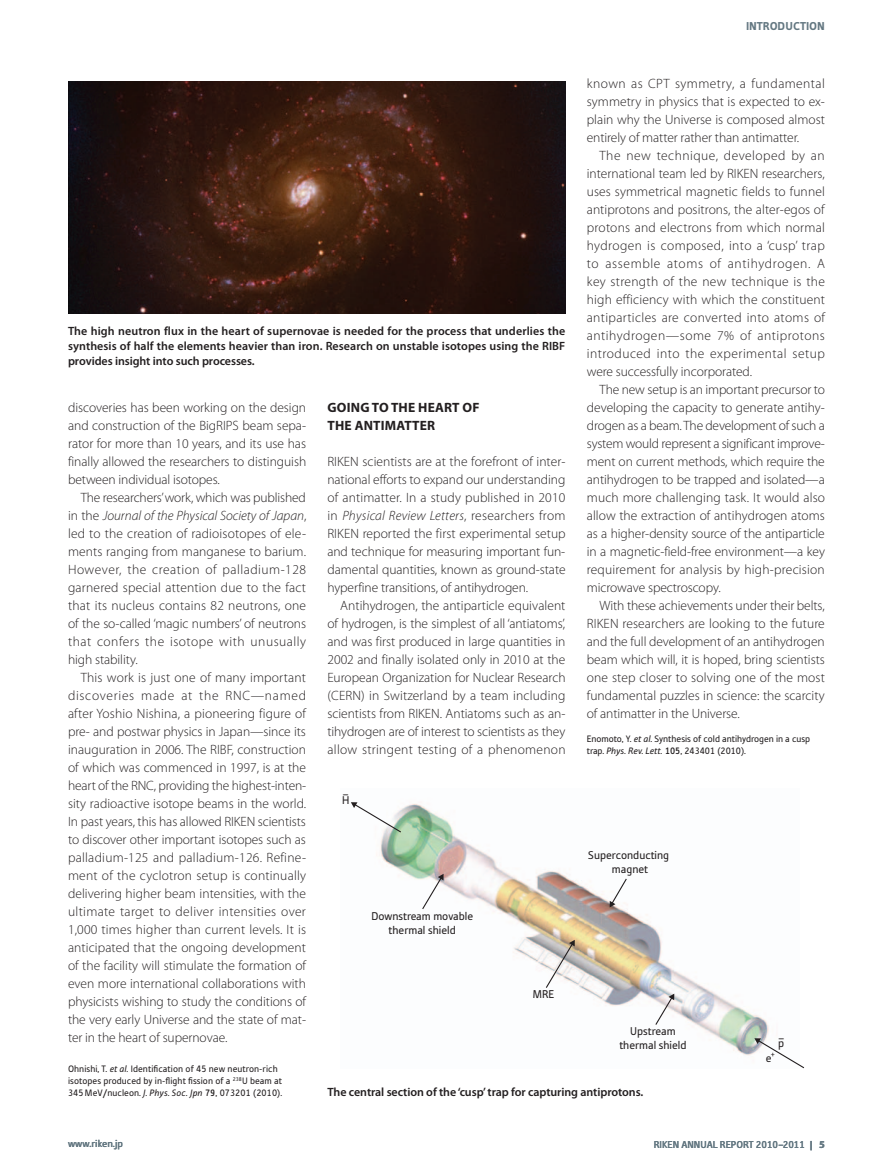
<style>
.page{position:relative;width:893px;height:1174px;background:#fff}
.page>*{position:absolute;margin:0;border:0;box-sizing:border-box;transform-origin:0 0}
.t1{font:300 13.5px/18px "Myriad Pro";letter-spacing:-.005em;color:#231f20;text-align:justify}
.t2{font:700 13.5px "Myriad Pro";letter-spacing:.015em;color:#231f20}
.t3{font:600 12px/15px "Myriad Pro";letter-spacing:-.005em;color:#231f20;text-align:justify}
.t4{font:900 12px "Tabula ITC Pro";color:#647882}
.t5{font:11.85px/14.1px "Tabula ITC Pro";color:#231f20;text-align:center}
.t6{font:500 10.5px "Tabula ITC Pro";color:#647882}
.t7{font:9.75px/12px "Tabula ITC Pro";letter-spacing:.01em;color:#231f20}
.s1{font-style:italic}
.s2{font-weight:500}
.s3{font-weight:900}
.s4{font-family:"Myriad Pro";font-weight:700}
</style>
<div class="page">
<img style="left:380px;top:803px;width:389px;height:253px">
<svg style="left:351px;top:802px;width:51px;height:31px"></svg>
<svg style="left:421px;top:873px;width:23px;height:37px"></svg>
<svg style="left:545px;top:939px;width:30px;height:50px"></svg>
<svg style="left:610px;top:877px;width:18px;height:30px"></svg>
<svg style="left:754px;top:1038px;width:50px;height:30px"></svg>
<svg style="left:654px;top:993px;width:20px;height:33px"></svg>
<img style="left:68px;top:82px;width:498px;height:231px">
<p class="t4" style="left:746px;top:18px;width:80px">INTRODUCTION</p>
<p class="t1" style="left:587px;top:74px;width:240px">known as CPT symmetry, a fundamental symmetry in physics that is expected to ex&shy;plain why the Universe is composed almost entirely of matter rather than antimatter.</p>
<p class="t1" style="left:587px;top:146px;width:240px;text-indent:13px">The new technique, developed by an international team led by RIKEN researchers, uses symmetrical magnetic fields to funnel antiprotons and positrons, the alter-egos of protons and electrons from which normal hydrogen is composed, into a ‘cusp’ trap to assemble atoms of antihydrogen. A key strength of the new technique is the high efficiency with which the constituent antiparticles are converted into atoms of antihydrogen—some 7% of antiprotons introduced into the experimental setup were successfully incorporated.</p>
<p class="t1" style="left:587px;top:380px;width:240px;text-indent:13px">The new setup is an important precursor to developing the capacity to generate antihy&shy;drogen as a beam. The development of such a system would represent a significant improve&shy;ment on current methods, which require the antihydrogen to be trapped and isolated—a much more challenging task. It would also allow the extraction of antihydrogen atoms as a higher-density source of the antiparticle in a magnetic-field-free environment—a key requirement for analysis by high-precision microwave spectroscopy.</p>
<p class="t1" style="left:587px;top:596px;width:240px;text-indent:13px">With these achievements under their belts, RIKEN researchers are looking to the future and the full development of an antihydrogen beam which will, it is hoped, bring scientists one step closer to solving one of the most fundamental puzzles in science: the scarcity of antimatter in the Universe.</p>
<p class="t7" style="left:587px;top:732px;width:225px">Enomoto, Y. <span class="s1">et al</span>. Synthesis of cold antihydrogen in a cusp trap. <span class="s1">Phys. Rev. Lett.</span> <span class="s2">105</span>, 243401 (2010).</p>
<p class="t3" style="left:68px;top:323px;width:499px">The high neutron flux in the heart of supernovae is needed for the process that underlies the synthesis of half the elements heavier than iron. Research on unstable isotopes using the RIBF provides insight into such processes.</p>
<p class="t1" style="left:68px;top:398px;width:240px">discoveries has been working on the design and construction of the BigRIPS beam sepa&shy;rator for more than 10 years, and its use has finally allowed the researchers to distinguish between individual isotopes.</p>
<p class="t1" style="left:68px;top:488px;width:240px;text-indent:13px">The researchers’ work, which was published in the <span class="s1">Journal of the Physical Society of Japan</span>, led to the creation of radioisotopes of ele&shy;ments ranging from manganese to barium.<br>However, the creation of palladium-128 garnered special attention due to the fact that its nucleus contains 82 neutrons, one of the so-called ‘magic numbers’ of neutrons that confers the isotope with unusually high stability.</p>
<p class="t1" style="left:68px;top:668px;width:240px;text-indent:13px">This work is just one of many important discoveries made at the RNC—named after Yoshio Nishina, a pioneering figure of pre- and postwar physics in Japan—since its inauguration in 2006. The RIBF, construction of which was commenced in 1997, is at the heart of the RNC, providing the highest-inten&shy;sity radioactive isotope beams in the world.<br>In past years, this has allowed RIKEN scientists to discover other important isotopes such as palladium-125 and palladium-126. Refine&shy;ment of the cyclotron setup is continually delivering higher beam intensities, with the ultimate target to deliver intensities over 1,000 times higher than current levels. It is anticipated that the ongoing development of the facility will stimulate the formation of even more international collaborations with physicists wishing to study the conditions of the very early Universe and the state of mat&shy;ter in the heart of supernovae.</p>
<p class="t7" style="left:68px;top:1062px;width:216px">Ohnishi, T. <span class="s1">et al.</span> Identification of 45 new neutron-rich isotopes produced by in-flight fission of a <sup>238</sup>U beam at<br>345MeV/nucleon. <span class="s1">J. Phys. Soc. Jpn</span> <span class="s2">79</span>, 073201 (2010).</p>
<p class="t2" style="left:328px;top:399px;width:19px">GOING</p>
<p class="t2" style="left:372px;top:399px;width:65px">TO THE HEART</p>
<p class="t2" style="left:463px;top:399px;width:9px">OF</p>
<p class="t2" style="left:328px;top:417px;width:37px">THE ANTIMATTER</p>
<p class="t1" style="left:327px;top:452px;width:240px">RIKEN scientists are at the forefront of inter&shy;national efforts to expand our understanding of antimatter. In a study published in 2010 in <span class="s1">Physical Review Letters</span>, researchers from RIKEN reported the first experimental setup and technique for measuring important fun&shy;damental quantities, known as ground-state hyperfine transitions, of antihydrogen.</p>
<p class="t1" style="left:327px;top:596px;width:240px;text-indent:13px">Antihydrogen, the antiparticle equivalent of hydrogen, is the simplest of all ‘antiatoms’, and was first produced in large quantities in 2002 and finally isolated only in 2010 at the European Organization for Nuclear Research (CERN) in Switzerland by a team including scientists from RIKEN. Antiatoms such as an&shy;tihydrogen are of interest to scientists as they allow stringent testing of a phenomenon</p>
<p class="t5" style="left:343px;top:786px;width:8px">–</p>
<p class="t5" style="left:342px;top:793px;width:9px">H</p>
<p class="t5" style="left:588px;top:847px;width:82px">Superconducting magnet</p>
<p class="t5" style="left:371px;top:909px;width:103px">Downstream movable thermal shield</p>
<p class="t5" style="left:533px;top:987px;width:23px">MRE</p>
<p class="t5" style="left:619px;top:1024px;width:69px">Upstream thermal shield</p>
<p class="t5" style="left:778px;top:1033px;width:8px">p–</p>
<p class="t5" style="left:766px;top:1050px;width:10px">e<sup>+</sup></p>
<p class="t3" style="left:328px;top:1084px;width:317px">The central section of the ‘cusp’ trap for capturing antiprotons.</p>
<p class="t6" style="left:68px;top:1137px;width:56px">www.riken.jp</p>
<p class="t6" style="left:654px;top:1138px;width:173px">RIKEN ANNUAL REPORT 2010–2011 <span class="s3">|</span> <span class="s4">5</span></p>
</div>
